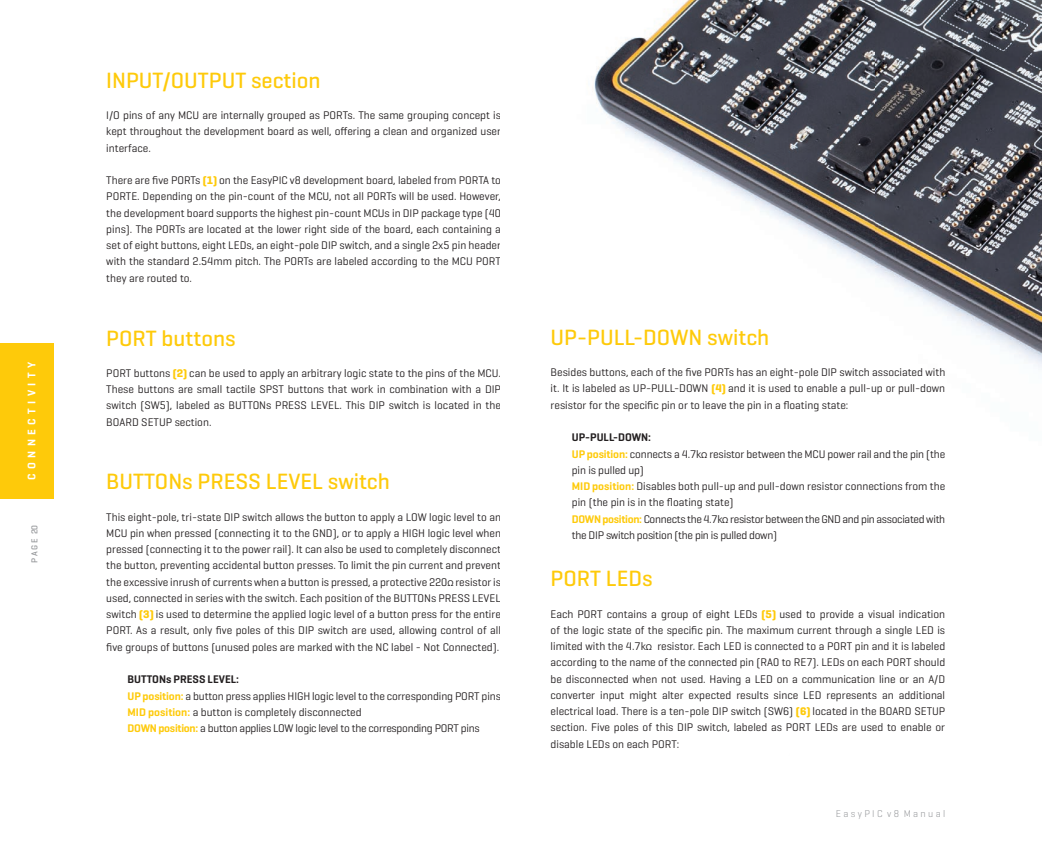
<style>
.page{position:relative;width:1042px;height:844px;background:#fff}
.page>*{position:absolute;margin:0;border:0;box-sizing:border-box;transform-origin:0 0}
.t1{font:500 22.5px "Geogrotesque";color:#feca0a}
.t2{font:11.25px/16.2px "Geogrotesque";color:#231f20;text-align:justify}
.t3{font:600 11.25px "Geogrotesque";color:#fff}
.t4{font:300 10px "Geogrotesque";color:#939598}
.t5{font:500 8.75px "Geogrotesque";color:#939598}
.s1{font-weight:700;color:#feca0a}
.s2{font-weight:600}
.s3{font-weight:600;color:#feca0a}
</style>
<div class="page">
<div style="left:0;top:343px;width:53px;height:155px;background:#feca0a"></div>
<img style="left:592px;top:0;width:450px;height:367px">
<p class="t3" style="left:25px;top:480px;width:119px;rotate:-90deg">C O N N E C T I V I T Y</p>
<p class="t5" style="left:29px;top:563px;width:40px;rotate:-90deg">P A G E 20</p>
<h1 class="t1" style="left:106px;top:66px;width:216px">INPUT/OUTPUT section</h1>
<p class="t2" style="left:106px;top:107px;width:396px">I/O pins of any MCU are internally grouped as PORTs. The same grouping concept is kept throughout the development board as well, offering a clean and organized user interface.</p>
<p class="t2" style="left:106px;top:172px;width:396px">There are five PORTs <span class="s1">(1)</span> on the EasyPIC v8 development board, labeled from PORTA to PORTE. Depending on the pin-count of the MCU, not all PORTs will be used. However, the development board supports the highest pin-count MCUs in DIP package type (40 pins). The PORTs are located at the lower right side of the board, each containing a set of eight buttons, eight LEDs, an eight-pole DIP switch, and a single 2x5 pin header with the standard 2.54mm pitch. The PORTs are labeled according to the MCU PORT they are routed to.</p>
<h1 class="t1" style="left:106px;top:324px;width:131px">PORT buttons</h1>
<p class="t2" style="left:106px;top:364px;width:396px">PORT buttons <span class="s1">(2)</span> can be used to apply an arbitrary logic state to the pins of the MCU.<br>These buttons are small tactile SPST buttons that work in combination with a DIP switch (SW5), labeled as BUTTONs PRESS LEVEL. This DIP switch is located in the BOARD SETUP section.</p>
<h1 class="t1" style="left:106px;top:467px;width:285px">BUTTONs PRESS LEVEL switch</h1>
<p class="t2" style="left:106px;top:508px;width:396px">This eight-pole, tri-state DIP switch allows the button to apply a LOW logic level to an MCU pin when pressed (connecting it to the GND), or to apply a HIGH logic level when pressed (connecting it to the power rail). It can also be used to completely disconnect the button, preventing accidental button presses. To limit the pin current and prevent the excessive inrush of currents when a button is pressed, a protective 220 resistor is used, connected in series with the switch. Each position of the BUTTONs PRESS LEVEL switch <span class="s1">(3)</span> is used to determine the applied logic level of a button press for the entire PORT. As a result, only five poles of this DIP switch are used, allowing control of all five groups of buttons (unused poles are marked with the NC label - Not Connected).</p>
<p class="t2" style="left:128px;top:670px;width:375px;text-align:left"><span class="s2">BUTTONs PRESS LEVEL:<br></span><span class="s3">UP position:</span> a button press applies HIGH logic level to the corresponding PORT pins <span class="s3">MID position:</span> a button is completely disconnected<br><span class="s3">DOWN position:</span> a button applies LOW logic level to the corresponding PORT pins</p>
<h1 class="t1" style="left:550px;top:323px;width:220px">UP-PULL-DOWN switch</h1>
<p class="t2" style="left:550px;top:364px;width:396px">Besides buttons, each of the five PORTs has an eight-pole DIP switch associated with it. It is labeled as UP-PULL-DOWN <span class="s1">(4)</span> and it is used to enable a pull-up or pull-down resistor for the specific pin or to leave the pin in a floating state:</p>
<p class="t2" style="left:572px;top:429px;width:375px;text-align:left"><span class="s2">UP-PULL-DOWN:<br></span><span class="s3">UP position:</span> connects a 4.7k resistor between the MCU power rail and the pin (the pin is pulled up)<br><span class="s3">MID position:</span> Disables both pull-up and pull-down resistor connections from the pin (the pin is in the floating state)<br><span class="s3">DOWN position:</span> Connects the 4.7k resistor between the GND and pin associated with the DIP switch position (the pin is pulled down)</p>
<h1 class="t1" style="left:550px;top:564px;width:104px">PORT LEDs</h1>
<p class="t2" style="left:550px;top:605px;width:396px">Each PORT contains a group of eight LEDs <span class="s1">(5)</span> used to provide a visual indication of the logic state of the specific pin. The maximum current through a single LED is limited with the 4.7k resistor. Each LED is connected to a PORT pin and it is labeled according to the name of the connected pin (RA0 to RE7). LEDs on each PORT should be disconnected when not used. Having a LED on a communication line or an A/D converter input might alter expected results since LED represents an additional electrical load. There is a ten-pole DIP switch (SW6) <span class="s1">(6)</span> located in the BOARD SETUP section. Five poles of this DIP switch, labeled as PORT LEDs are used to enable or disable LEDs on each PORT:</p>
<p class="t4" style="left:836px;top:807px;width:111px">E a s y P I C v 8 M a n u a l</p>
</div>
